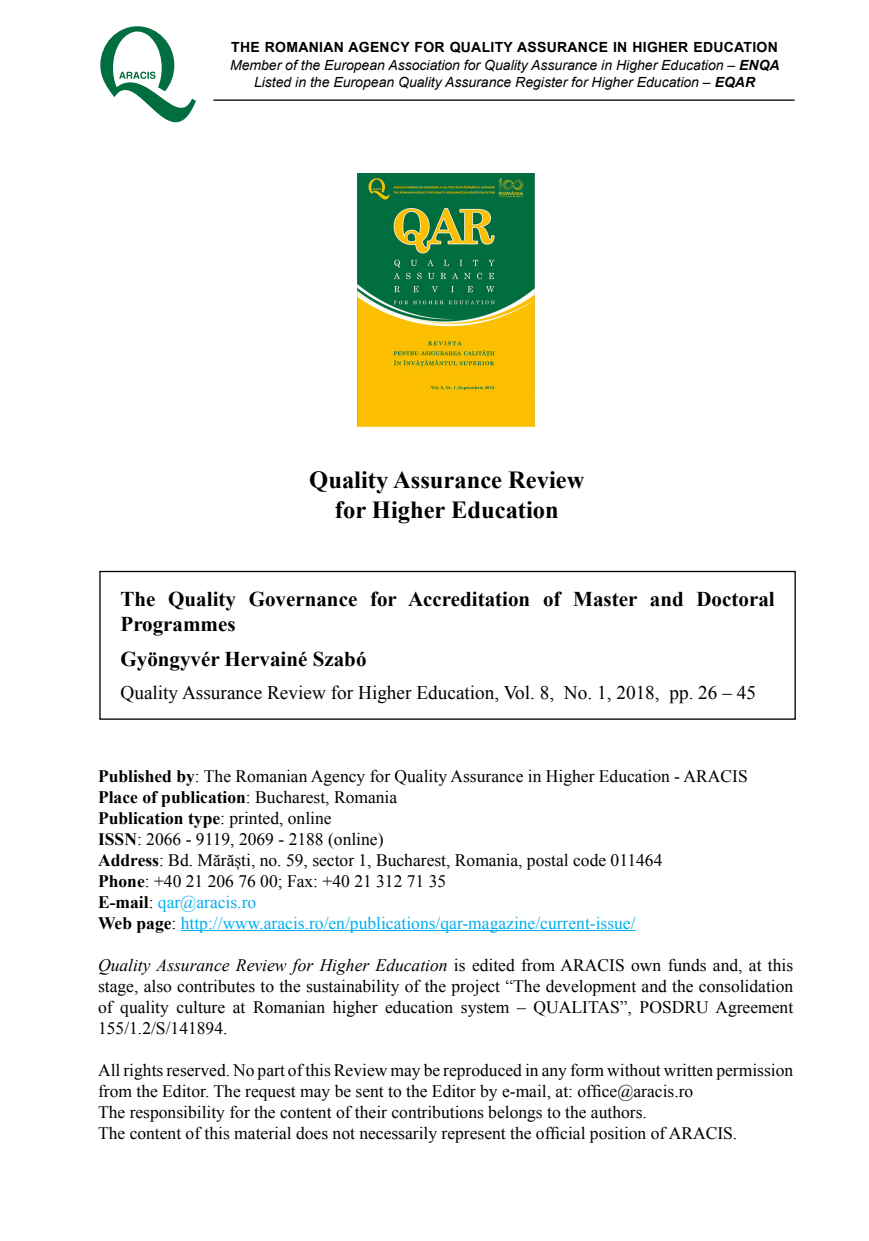
<style>
.page{position:relative;width:869px;height:1241px;background:#fff}
.page>*{position:absolute;margin:0;border:0;box-sizing:border-box;transform-origin:0 0}
.t1{font:700 24.5px/29.4px "Times New Roman";color:#000;text-align:center}
.t2{font:700 21px/25.2px "Times New Roman";color:#000}
.t3{font:19.25px "Times New Roman";color:#000}
.t4{font:17.5px/21px "Times New Roman";color:#000}
.t5{font:italic 14px/17.5px "Arial";color:#000;text-align:center}
.s1{font-weight:700;font-style:normal}
.s2{font-weight:700}
.s3{color:#00aeef}
.s4{font-style:italic}
</style>
<div class="page">
<hr style="left:213px;top:99px;width:581px;height:2px;background:#000">
<img style="left:357px;top:174px;width:177px;height:253px">
<hr style="left:181px;top:930px;width:454px;height:1px;background:#00aeef">
<svg style="left:100px;top:26px;width:96px;height:97px"></svg>
<div style="left:99px;top:570px;width:696px;height:149px;border:1px solid #000"></div>
<p class="t5" style="left:230px;top:39px;width:551px"><span class="s1">THE ROMANIAN AGENCY FOR QUALITY ASSURANCE IN HIGHER EDUCATION<br></span>Member of the European Association for Quality Assurance in Higher Education – <span class="s2">ENQA<br></span>Listed in the European Quality Assurance Register for Higher Education – <span class="s2">EQAR</span></p>
<h1 class="t1" style="left:309px;top:464px;width:276px">Quality Assurance Review for Higher Education</h1>
<p class="t2" style="left:120px;top:585px;width:655px">The Quality Governance for Accreditation of Master and Doctoral<br>Programmes</p>
<p class="t2" style="left:120px;top:645px;width:247px">Gyöngyvér Hervainé Szabó</p>
<p class="t3" style="left:120px;top:679px;width:636px">Quality Assurance Review for Higher Education, Vol. 8, No. 1, 2018, pp. 26 – 45</p>
<p class="t4" style="left:98px;top:764px;width:651px"><span class="s2">Published by</span>: The Romanian Agency for Quality Assurance in Higher Education - ARACIS <span class="s2">Place of publication</span>: Bucharest, Romania<br><span class="s2">Publication type</span>: printed, online<br><span class="s2">ISSN</span>: 2066 - 9119, 2069 - 2188 (online)<br><span class="s2">Address</span>: Bd. Mărăști, no. 59, sector 1, Bucharest, Romania, postal code 011464<br><span class="s2">Phone</span>: +40 21 206 76 00; Fax: +40 21 312 71 35<br><span class="s2">E-mail</span>: <span class="s3">qar@aracis.ro<br></span><span class="s2">Web page</span>: <span class="s3">http://www.aracis.ro/en/publications/qar-magazine/current-issue/</span></p>
<p class="t4" style="left:98px;top:953px;width:696px;text-align:justify"><span class="s4">Quality Assurance Review for Higher Education</span> is edited from ARACIS own funds and, at this stage, also contributes to the sustainability of the project “The development and the consolidation of quality culture at Romanian higher education system – QUALITAS”, POSDRU Agreement 155/1.2/S/141894.</p>
<p class="t4" style="left:98px;top:1058px;width:696px">All rights reserved. No part of this Review may be reproduced in any form without written permission from the Editor. The request may be sent to the Editor by e-mail, at: office@aracis.ro<br>The responsibility for the content of their contributions belongs to the authors.<br>The content of this material does not necessarily represent the official position of ARACIS.</p>
</div>
